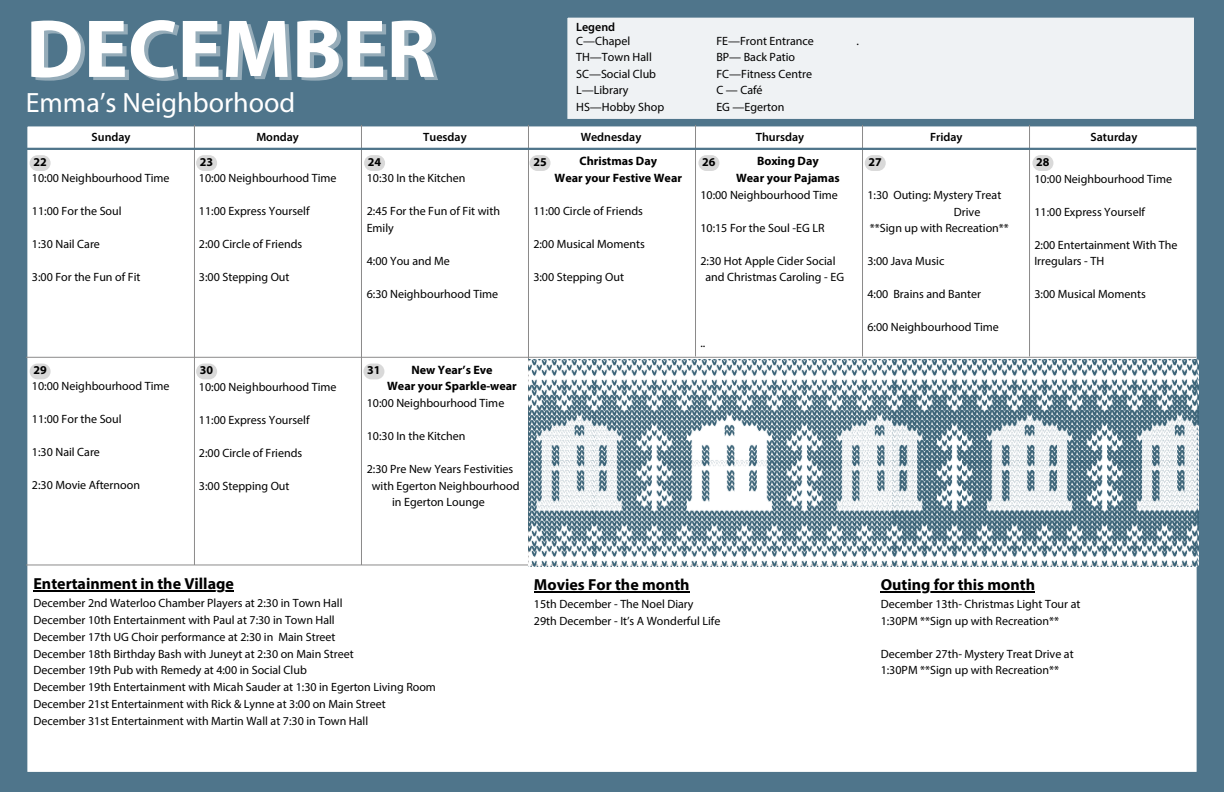
<style>
.page{position:relative;width:1224px;height:792px;background:#4f758b}
.page>*{position:absolute;margin:0;border:0;box-sizing:border-box;transform-origin:0 0}
.t1{font:700 83px "Myriad Pro";color:#fff}
.t2{font:28px "Myriad Pro";color:#fff}
.t3{font:700 16px "Myriad Pro";color:#000}
.t4{font:700 12.1px/16.5px "Myriad Pro";color:#000;text-align:center}
.t5{font:12px/16.5px "Myriad Pro";color:#000}
.t6{font:600 12px "Myriad Pro";color:#000}
.t7{font:700 12px "Myriad Pro";color:#000}
</style>
<div class="page">
<div style="left:26px;top:126px;width:1172px;height:646px;background:#fff"></div>
<hr style="left:26px;top:357px;width:1170px;height:1px;background:#8b8a8a">
<hr style="left:26px;top:565px;width:1170px;height:1px;background:#8b8a8a">
<hr style="left:194px;top:125px;width:1px;height:440px;background:#8b8a8a">
<hr style="left:528px;top:125px;width:1px;height:440px;background:#8b8a8a">
<hr style="left:361px;top:125px;width:1px;height:440px;background:#8b8a8a">
<hr style="left:695px;top:125px;width:1px;height:231px;background:#8b8a8a">
<hr style="left:862px;top:125px;width:1px;height:231px;background:#8b8a8a">
<hr style="left:1029px;top:125px;width:1px;height:231px;background:#8b8a8a">
<hr style="left:26px;top:148px;width:1170px;height:2px;background:#4f758b">
<div style="left:567px;top:17px;width:627px;height:102px;background:#eff2f4"></div>
<div style="left:30px;top:364px;width:21px;height:15px;background:#d9d9d9;border-radius:8px"></div>
<div style="left:196px;top:364px;width:21px;height:15px;background:#d9d9d9;border-radius:8px"></div>
<div style="left:363px;top:364px;width:21px;height:15px;background:#d9d9d9;border-radius:8px"></div>
<div style="left:196px;top:155px;width:21px;height:16px;background:#d9d9d9;border-radius:8px"></div>
<div style="left:1032px;top:155px;width:21px;height:16px;background:#d9d9d9;border-radius:8px"></div>
<div style="left:530px;top:155px;width:21px;height:16px;background:#d9d9d9;border-radius:8px"></div>
<div style="left:698px;top:155px;width:21px;height:16px;background:#d9d9d9;border-radius:8px"></div>
<div style="left:364px;top:155px;width:21px;height:16px;background:#d9d9d9;border-radius:8px"></div>
<div style="left:30px;top:155px;width:21px;height:16px;background:#d9d9d9;border-radius:8px"></div>
<div style="left:865px;top:155px;width:21px;height:16px;background:#d9d9d9;border-radius:8px"></div>
<hr style="left:33px;top:591px;width:201px;height:1px;background:#000">
<img style="left:528px;top:360px;width:670px;height:206px">
<hr style="left:881px;top:591px;width:154px;height:2px;background:#000">
<hr style="left:534px;top:591px;width:156px;height:2px;background:#000">
<p class="t1" style="left:26px;top:15px;width:411px">DECEMBER</p>
<p class="t2" style="left:26px;top:91px;width:271px">Emma’s Neighborhood</p>
<p class="t6" style="left:576px;top:22px;width:41px">Legend</p>
<p class="t5" style="left:576px;top:33px;width:56px">C—Chapel</p>
<p class="t5" style="left:576px;top:50px;width:77px">TH—Town Hall</p>
<p class="t5" style="left:576px;top:66px;width:81px">SC—Social Club</p>
<p class="t5" style="left:576px;top:83px;width:54px">L—Library</p>
<p class="t5" style="left:576px;top:99px;width:89px">HS—Hobby Shop</p>
<p class="t5" style="left:716px;top:33px;width:99px">FE—Front Entrance</p>
<p class="t5" style="left:716px;top:50px;width:80px">BP— Back Patio</p>
<h3 class="t5" style="left:716px;top:66px;width:97px">FC—Fitness Centre</h3>
<p class="t5" style="left:716px;top:83px;width:48px">C — Café</p>
<p class="t5" style="left:716px;top:99px;width:69px">EG —Egerton</p>
<p class="t5" style="left:857px;top:33px;width:4px">.</p>
<h1 class="t6" style="left:92px;top:132px;width:40px">Sunday</h1>
<h3 class="t6" style="left:256px;top:132px;width:44px">Monday</h3>
<p class="t6" style="left:423px;top:132px;width:45px">Tuesday</p>
<p class="t6" style="left:581px;top:132px;width:62px">Wednesday</p>
<p class="t6" style="left:756px;top:132px;width:50px">Thursday</p>
<p class="t6" style="left:930px;top:132px;width:34px">Friday</p>
<p class="t6" style="left:1091px;top:132px;width:48px">Saturday</p>
<p class="t4" style="left:555px;top:154px;width:129px">Christmas Day<br>Wear your Festive Wear</p>
<p class="t4" style="left:736px;top:154px;width:105px">Boxing Day<br>Wear your Pajamas</p>
<p class="t7" style="left:33px;top:157px;width:15px">22</p>
<p class="t7" style="left:200px;top:157px;width:15px">23</p>
<p class="t7" style="left:368px;top:157px;width:15px">24</p>
<p class="t7" style="left:533px;top:157px;width:15px">25</p>
<h2 class="t7" style="left:702px;top:157px;width:15px">26</h2>
<p class="t7" style="left:869px;top:157px;width:15px">27</p>
<p class="t7" style="left:1036px;top:157px;width:15px">28</p>
<p class="t5" style="left:32px;top:171px;width:139px">10:00 Neighbourhood Time</p>
<p class="t5" style="left:32px;top:204px;width:91px">11:00 For the Soul</p>
<p class="t5" style="left:32px;top:237px;width:70px">1:30 Nail Care</p>
<p class="t5" style="left:32px;top:270px;width:110px">3:00 For the Fun of Fit</p>
<p class="t5" style="left:199px;top:171px;width:139px">10:00 Neighbourhood Time</p>
<p class="t5" style="left:199px;top:204px;width:112px">11:00 Express Yourself</p>
<p class="t5" style="left:199px;top:237px;width:105px">2:00 Circle of Friends</p>
<p class="t5" style="left:199px;top:270px;width:92px">3:00 Stepping Out</p>
<h3 class="t5" style="left:367px;top:171px;width:100px">10:30 In the Kitchen</h3>
<h3 class="t5" style="left:367px;top:204px;width:135px">2:45 For the Fun of Fit with<br>Emily</h3>
<h3 class="t5" style="left:367px;top:254px;width:85px">4:00 You and Me</h3>
<p class="t5" style="left:367px;top:287px;width:133px">6:30 Neighbourhood Time</p>
<p class="t5" style="left:1034px;top:171px;width:139px">10:00 Neighbourhood Time</p>
<p class="t5" style="left:1034px;top:204px;width:112px">11:00 Express Yourself</p>
<p class="t5" style="left:1034px;top:237px;width:145px">2:00 Entertainment With The<br>Irregulars - TH</p>
<p class="t5" style="left:1034px;top:287px;width:113px">3:00 Musical Moments</p>
<p class="t5" style="left:700px;top:188px;width:139px">10:00 Neighbourhood Time</p>
<p class="t5" style="left:700px;top:221px;width:126px">10:15 For the Soul -EG LR</p>
<p class="t5" style="left:700px;top:254px;width:137px">2:30 Hot Apple Cider Social</p>
<p class="t5" style="left:705px;top:270px;width:140px">and Christmas Caroling - EG</p>
<p class="t5" style="left:867px;top:188px;width:135px">1:30 Outing: Mystery Treat</p>
<p class="t5" style="left:954px;top:204px;width:28px">Drive</p>
<p class="t5" style="left:870px;top:221px;width:140px">**Sign up with Recreation**</p>
<p class="t5" style="left:867px;top:254px;width:79px">3:00 Java Music</p>
<p class="t5" style="left:867px;top:287px;width:115px">4:00 Brains and Banter</p>
<p class="t5" style="left:867px;top:320px;width:133px">6:00 Neighbourhood Time</p>
<p class="t5" style="left:533px;top:204px;width:111px">11:00 Circle of Friends</p>
<p class="t5" style="left:533px;top:237px;width:113px">2:00 Musical Moments</p>
<p class="t5" style="left:533px;top:270px;width:92px">3:00 Stepping Out</p>
<p class="t4" style="left:387px;top:362px;width:131px">New Year’s Eve<br>Wear your Sparkle-wear</p>
<p class="t7" style="left:33px;top:365px;width:15px">29</p>
<p class="t7" style="left:200px;top:365px;width:15px">30</p>
<p class="t7" style="left:367px;top:365px;width:15px">31</p>
<p class="t5" style="left:32px;top:379px;width:139px">10:00 Neighbourhood Time</p>
<p class="t5" style="left:32px;top:412px;width:91px">11:00 For the Soul</p>
<p class="t5" style="left:32px;top:445px;width:70px">1:30 Nail Care</p>
<p class="t5" style="left:32px;top:478px;width:110px">2:30 Movie Afternoon</p>
<h3 class="t5" style="left:199px;top:380px;width:139px">10:00 Neighbourhood Time</h3>
<h3 class="t5" style="left:199px;top:413px;width:112px">11:00 Express Yourself</h3>
<p class="t5" style="left:199px;top:446px;width:105px">2:00 Circle of Friends</p>
<p class="t5" style="left:199px;top:479px;width:92px">3:00 Stepping Out</p>
<p class="t5" style="left:367px;top:396px;width:139px">10:00 Neighbourhood Time</p>
<h3 class="t5" style="left:367px;top:429px;width:100px">10:30 In the Kitchen</h3>
<h3 class="t5" style="left:367px;top:462px;width:148px">2:30 Pre New Years Festivities</h3>
<h3 class="t5" style="left:372px;top:479px;width:149px">with Egerton Neighbourhood</h3>
<h3 class="t5" style="left:392px;top:495px;width:94px">in Egerton Lounge</h3>
<p class="t5" style="left:700px;top:336px;width:6px">..</p>
<p class="t3" style="left:33px;top:577px;width:202px">Entertainment in the Village</p>
<p class="t5" style="left:33px;top:596px;width:311px">December 2nd Waterloo Chamber Players at 2:30 in Town Hall</p>
<p class="t5" style="left:33px;top:613px;width:303px">December 10th Entertainment with Paul at 7:30 in Town Hall</p>
<p class="t5" style="left:33px;top:630px;width:304px">December 17th UG Choir performance at 2:30 in Main Street</p>
<p class="t5" style="left:33px;top:646px;width:322px">December 18th Birthday Bash with Juneyt at 2:30 on Main Street</p>
<p class="t5" style="left:33px;top:663px;width:275px">December 19th Pub with Remedy at 4:00 in Social Club</p>
<p class="t5" style="left:33px;top:680px;width:404px">December 19th Entertainment with Micah Sauder at 1:30 in Egerton Living Room</p>
<p class="t5" style="left:33px;top:697px;width:354px">December 21st Entertainment with Rick &amp; Lynne at 3:00 on Main Street</p>
<p class="t5" style="left:33px;top:713px;width:336px">December 31st Entertainment with Martin Wall at 7:30 in Town Hall</p>
<p class="t3" style="left:534px;top:578px;width:157px">Movies For the month</p>
<p class="t5" style="left:534px;top:597px;width:161px">15th December - The Noel Diary</p>
<p class="t5" style="left:534px;top:614px;width:188px">29th December - It’s A Wonderful Life</p>
<p class="t3" style="left:881px;top:578px;width:156px">Outing for this month</p>
<p class="t5" style="left:881px;top:597px;width:201px">December 13th- Christmas Light Tour at<br>1:30PM **Sign up with Recreation**</p>
<p class="t5" style="left:881px;top:647px;width:195px">December 27th- Mystery Treat Drive at<br>1:30PM **Sign up with Recreation**</p>
</div>
